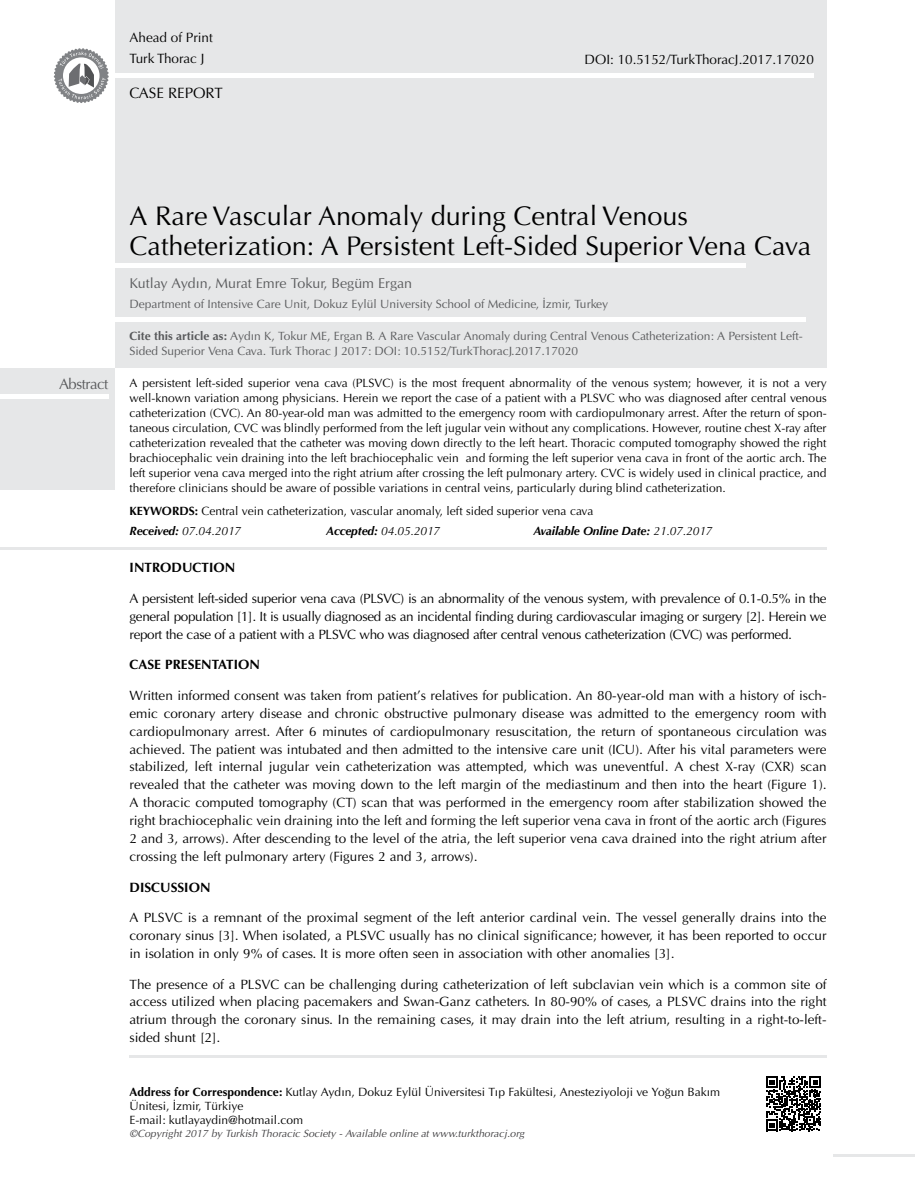
<style>
.page{position:relative;width:915px;height:1191px;background:#fff}
.page>*{position:absolute;margin:0;border:0;box-sizing:border-box;transform-origin:0 0}
.t1{font:27px/30px "Optima";color:#000}
.t2{font:15px "Optima";color:#000}
.t3{font:15px "Optima";letter-spacing:-.03em;color:#58595b}
.t4{font:14.25px "Optima Normal Tr";color:#58595b}
.t5{font:13.5px/17.9px "Optima Normal Tr";color:#000;text-align:justify}
.t6{font:13.5px "Optima";color:#000}
.t7{font:13.5px "Optima Bold Tr";color:#000}
.t8{font:12px/15px "Optima";color:#000;text-align:justify}
.t9{font:12px/14.4px "Optima Normal Tr";color:#58595b}
.t10{font:12px/14.4px "Optima Normal Tr";color:#000}
.t11{font:italic 12px "Optima";letter-spacing:-.01em;color:#000}
.t12{font:italic 700 12px "Optima";letter-spacing:-.01em;color:#000}
.t13{font:10.5px "Optima Italic Tr";color:#414042}
.s1{font-family:"Optima Bold Tr"}
.s2{font-weight:700}
.s3{font-weight:400}
</style>
<div class="page">
<div style="left:115px;top:0;width:711px;height:368px;background:#e6e7e8"></div>
<hr style="left:4px;top:74px;width:809px;height:4px;background:#fff">
<svg style="left:53px;top:48px;width:56px;height:55px"></svg>
<div style="left:0;top:368px;width:115px;height:121px;background:#e6e7e8"></div>
<div style="left:0;top:394px;width:108px;height:5px;background:#fff"></div>
<hr style="left:0;top:263px;width:745px;height:4px;background:#fff">
<hr style="left:0;top:546px;width:826px;height:3px;background:#e6e7e8">
<hr style="left:129px;top:1055px;width:697px;height:2px;background:#e6e7e8">
<hr style="left:833px;top:1154px;width:81px;height:2px;background:#e6e7e8">
<svg style="left:766px;top:1076px;width:54px;height:55px"></svg>
<hr style="left:0;top:317px;width:805px;height:4px;background:#fff">
<p class="t6" style="left:129px;top:30px;width:85px">Ahead of Print</p>
<p class="t6" style="left:129px;top:51px;width:76px">Turk Thorac J</p>
<p class="t2" style="left:129px;top:84px;width:95px">CASE REPORT</p>
<p class="t6" style="left:584px;top:52px;width:231px">DOI: 10.5152/TurkThoracJ.2017.17020</p>
<p class="t3" style="left:59px;top:375px;width:51px">Abstract</p>
<h1 class="t1" style="left:129px;top:201px;width:683px">A Rare Vascular Anomaly during Central Venous<br>Catheterization: A Persistent Left-Sided Superior Vena Cava</h1>
<p class="t4" style="left:129px;top:274px;width:284px">Kutlay Aydın, Murat Emre Tokur, Begüm Ergan</p>
<p class="t9" style="left:129px;top:297px;width:480px">Department of Intensive Care Unit, Dokuz Eylül University School of Medicine, İzmir, Turkey</p>
<p class="t9" style="left:129px;top:329px;width:674px"><span class="s1">Cite this article as:</span> Aydın K, Tokur ME, Ergan B. A Rare Vascular Anomaly during Central Venous Catheterization: A Persistent Left-<br>Sided Superior Vena Cava. Turk Thorac J 2017: DOI: 10.5152/TurkThoracJ.2017.17020</p>
<p class="t8" style="left:129px;top:375px;width:698px">A persistent left-sided superior vena cava (PLSVC) is the most frequent abnormality of the venous system; however, it is not a very well-known variation among physicians. Herein we report the case of a patient with a PLSVC who was diagnosed after central venous catheterization (CVC). An 80-year-old man was admitted to the emergency room with cardiopulmonary arrest. After the return of spon&shy;taneous circulation, CVC was blindly performed from the left jugular vein without any complications. However, routine chest X-ray after catheterization revealed that the catheter was moving down directly to the left heart. Thoracic computed tomography showed the right brachiocephalic vein draining into the left brachiocephalic vein and forming the left superior vena cava in front of the aortic arch. The left superior vena cava merged into the right atrium after crossing the left pulmonary artery. CVC is widely used in clinical practice, and therefore clinicians should be aware of possible variations in central veins, particularly during blind catheterization.</p>
<p class="t8" style="left:129px;top:504px;width:465px"><span class="s2">KEYWORDS:</span> Central vein catheterization, vascular anomaly, left sided superior vena cava</p>
<p class="t11" style="left:129px;top:524px;width:113px"><span class="s2">Received:</span> 07.04.2017</p>
<p class="t11" style="left:326px;top:524px;width:115px"><span class="s2">Accepted:</span> 04.05.2017</p>
<p class="t12" style="left:533px;top:524px;width:181px">Available Online Date: <span class="s3">21.07.2017</span></p>
<p class="t7" style="left:129px;top:559px;width:107px">INTRODUCTION</p>
<p class="t5" style="left:129px;top:589px;width:698px">A persistent left-sided superior vena cava (PLSVC) is an abnormality of the venous system, with prevalence of 0.1-0.5% in the general population [1]. It is usually diagnosed as an incidental finding during cardiovascular imaging or surgery [2]. Herein we report the case of a patient with a PLSVC who was diagnosed after central venous catheterization (CVC) was performed.</p>
<p class="t7" style="left:129px;top:656px;width:132px">CASE PRESENTATION</p>
<p class="t5" style="left:129px;top:686px;width:698px">Written informed consent was taken from patient’s relatives for publication. An 80-year-old man with a history of isch&shy;emic coronary artery disease and chronic obstructive pulmonary disease was admitted to the emergency room with cardiopulmonary arrest. After 6 minutes of cardiopulmonary resuscitation, the return of spontaneous circulation was achieved. The patient was intubated and then admitted to the intensive care unit (ICU). After his vital parameters were stabilized, left internal jugular vein catheterization was attempted, which was uneventful. A chest X-ray (CXR) scan revealed that the catheter was moving down to the left margin of the mediastinum and then into the heart (Figure 1).<br>A thoracic computed tomography (CT) scan that was performed in the emergency room after stabilization showed the right brachiocephalic vein draining into the left and forming the left superior vena cava in front of the aortic arch (Figures 2 and 3, arrows). After descending to the level of the atria, the left superior vena cava drained into the right atrium after crossing the left pulmonary artery (Figures 2 and 3, arrows).</p>
<p class="t7" style="left:129px;top:878px;width:82px">DISCUSSION</p>
<p class="t5" style="left:129px;top:908px;width:698px">A PLSVC is a remnant of the proximal segment of the left anterior cardinal vein. The vessel generally drains into the coronary sinus [3]. When isolated, a PLSVC usually has no clinical significance; however, it has been reported to occur in isolation in only 9% of cases. It is more often seen in association with other anomalies [3].</p>
<p class="t5" style="left:129px;top:975px;width:698px">The presence of a PLSVC can be challenging during catheterization of left subclavian vein which is a common site of access utilized when placing pacemakers and Swan-Ganz catheters. In 80-90% of cases, a PLSVC drains into the right atrium through the coronary sinus. In the remaining cases, it may drain into the left atrium, resulting in a right-to-left&shy;sided shunt [2].</p>
<p class="t10" style="left:129px;top:1084px;width:592px"><span class="s1">Address for Correspondence:</span> Kutlay Aydın, Dokuz Eylül Üniversitesi Tıp Fakültesi, Anesteziyoloji ve Yoğun Bakım<br>Ünitesi, İzmir, Türkiye<br>E-mail: kutlayaydin@hotmail.com</p>
<p class="t13" style="left:129px;top:1127px;width:396px">©Copyright 2017 by Turkish Thoracic Society - Available online at www.turkthoracj.org</p>
</div>
